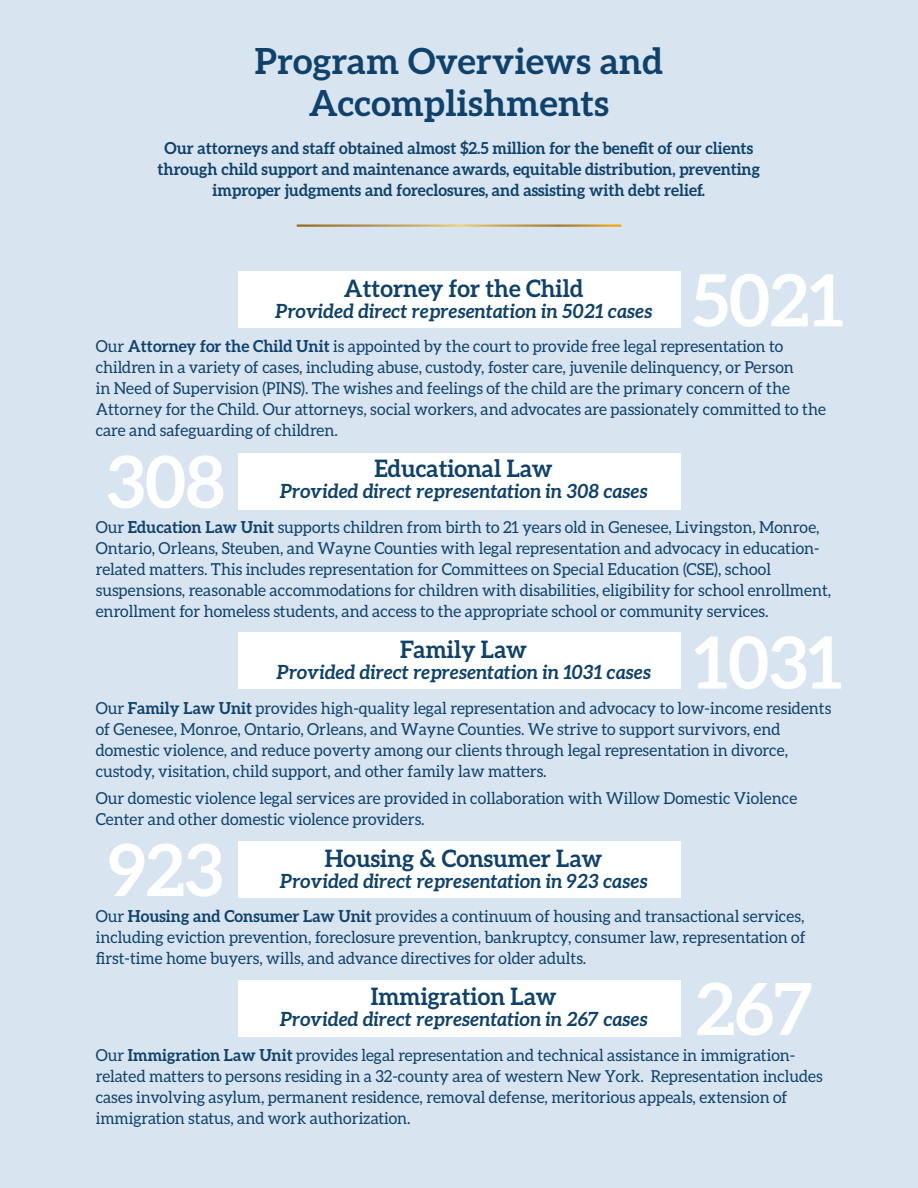
<style>
.page{position:relative;width:918px;height:1188px;background:#d8e4f0}
.page>*{position:absolute;margin:0;border:0;box-sizing:border-box;transform-origin:0 0}
.t1{font:700 72px "Aleo";color:#fff}
.t2{font:700 36px/42px "Aleo";letter-spacing:.01em;color:#0e416b;text-align:center}
.t3{font:700 24px "Aleo";color:#0e416b}
.t4{font:italic 700 19.5px "Aleo";color:#0e416b}
.t5{font:16.5px/21px "Aleo";color:#0e416b}
.t6{font:700 16.5px/21px "Aleo";color:#0e416b;text-align:center}
.s1{font-weight:700}
</style>
<div class="page">
<hr style="left:297px;top:224px;width:324px;height:3px;background:#fff">
<div style="left:238px;top:272px;width:442px;height:56px;background:#fff"></div>
<div style="left:238px;top:980px;width:442px;height:56px;background:#fff"></div>
<div style="left:238px;top:841px;width:442px;height:57px;background:#fff"></div>
<div style="left:238px;top:633px;width:442px;height:56px;background:#fff"></div>
<div style="left:238px;top:453px;width:442px;height:56px;background:#fff"></div>
<h2 class="t2" style="left:255px;top:39px;width:410px">Program Overviews and<br>Accomplishments</h2>
<p class="t6" style="left:158px;top:137px;width:604px">Our attorneys and staff obtained almost $2.5 million for the benefit of our clients through child support and maintenance awards, equitable distribution, preventing improper judgments and foreclosures, and assisting with debt relief.</p>
<h1 class="t1" style="left:692px;top:259px;width:153px">5021</h1>
<h3 class="t3" style="left:344px;top:274px;width:241px">Attorney for the Child</h3>
<p class="t4" style="left:275px;top:299px;width:379px">Provided direct representation in 5021 cases</p>
<p class="t5" style="left:96px;top:335px;width:732px">Our <span class="s1">Attorney for the Child Unit</span> is appointed by the court to provide free legal representation to children in a variety of cases, including abuse, custody, foster care, juvenile delinquency, or Person<br>in Need of Supervision (PINS). The wishes and feelings of the child are the primary concern of the Attorney for the Child. Our attorneys, social workers, and advocates are passionately committed to the care and safeguarding of children.</p>
<h3 class="t3" style="left:375px;top:455px;width:180px">Educational Law</h3>
<p class="t4" style="left:279px;top:480px;width:370px">Provided direct representation in 308 cases</p>
<p class="t5" style="left:96px;top:516px;width:737px">Our <span class="s1">Education Law Unit</span> supports children from birth to 21 years old in Genesee, Livingston, Monroe, Ontario, Orleans, Steuben, and Wayne Counties with legal representation and advocacy in education&shy;related matters. This includes representation for Committees on Special Education (CSE), school suspensions, reasonable accommodations for children with disabilities, eligibility for school enrollment, enrollment for homeless students, and access to the appropriate school or community services.</p>
<h3 class="t3" style="left:400px;top:636px;width:128px">Family Law</h3>
<p class="t4" style="left:276px;top:661px;width:376px">Provided direct representation in 1031 cases</p>
<p class="t5" style="left:96px;top:697px;width:737px">Our <span class="s1">Family Law Unit</span> provides high-quality legal representation and advocacy to low-income residents of Genesee, Monroe, Ontario, Orleans, and Wayne Counties. We strive to support survivors, end domestic violence, and reduce poverty among our clients through legal representation in divorce, custody, visitation, child support, and other family law matters.</p>
<p class="t5" style="left:96px;top:788px;width:703px">Our domestic violence legal services are provided in collaboration with Willow Domestic Violence<br>Center and other domestic violence providers.</p>
<h3 class="t3" style="left:325px;top:844px;width:279px">Housing &amp; Consumer Law</h3>
<p class="t4" style="left:280px;top:869px;width:370px">Provided direct representation in 923 cases</p>
<p class="t5" style="left:96px;top:905px;width:711px;text-align:justify">Our <span class="s1">Housing and Consumer Law Unit</span> provides a continuum of housing and transactional services, including eviction prevention, foreclosure prevention, bankruptcy, consumer law, representation of first-time home buyers, wills, and advance directives for older adults.</p>
<h3 class="t3" style="left:371px;top:983px;width:187px">Immigration Law</h3>
<p class="t4" style="left:279px;top:1008px;width:370px">Provided direct representation in 267 cases</p>
<p class="t5" style="left:96px;top:1044px;width:728px">Our <span class="s1">Immigration Law Unit</span> provides legal representation and technical assistance in immigration&shy;related matters to persons residing in a 32-county area of western New York. Representation includes cases involving asylum, permanent residence, removal defense, meritorious appeals, extension of immigration status, and work authorization.</p>
<h1 class="t1" style="left:107px;top:440px;width:120px">308</h1>
<h1 class="t1" style="left:693px;top:621px;width:150px">1031</h1>
<h1 class="t1" style="left:108px;top:829px;width:117px">923</h1>
<h1 class="t1" style="left:696px;top:967px;width:118px">267</h1>
</div>
